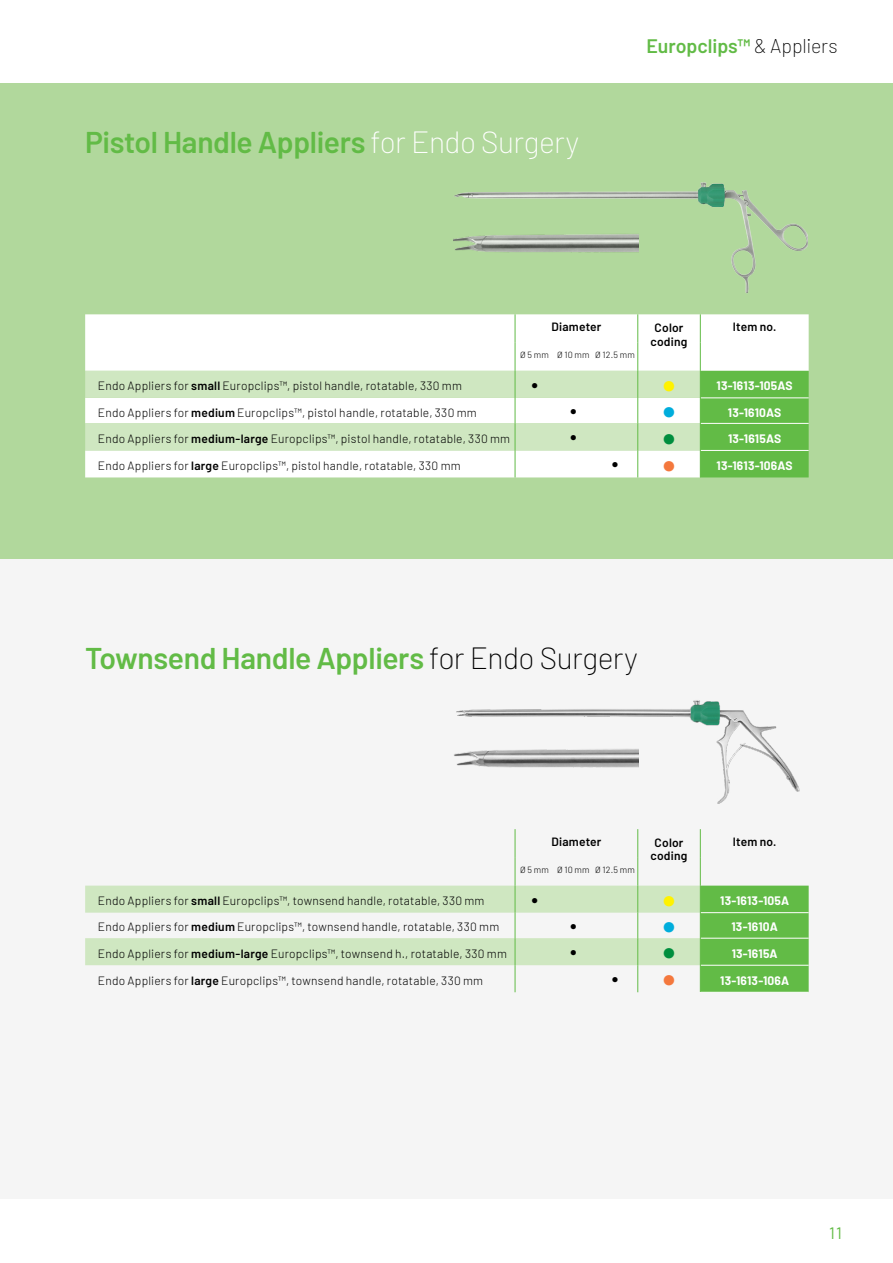
<style>
.page{position:relative;width:893px;height:1263px;background:#fff}
.page>*{position:absolute;margin:0;border:0;box-sizing:border-box;transform-origin:0 0}
.t1{font:600 30px "Barlow";letter-spacing:-.01em;color:#62bb46}
.t2{font:600 19.5px "Barlow";letter-spacing:-.005em;color:#62bb46}
.t3{font:16.5px "Barlow";color:#62bb46}
.t4{font:300 12px "Barlow";letter-spacing:.015em;color:#000}
.t5{font:700 12px "Barlow";letter-spacing:.015em;color:#fff}
.t6{font:600 12px/13.5px "Barlow";letter-spacing:.02em;color:#000;text-align:center}
.t7{font:12px "Arial Narrow";color:#000}
.t8{font:300 9px "Barlow";letter-spacing:.03em;color:#000}
.s1{font-weight:200;color:#fff}
.s2{font-weight:200;color:#000}
.s3{font-weight:600}
.s4{font-family:"Arial Narrow";font-weight:400;font-size:24px;color:#fff200}
.s5{font-family:"Arial Narrow";font-weight:400;font-size:24px;color:#00addc}
.s6{font-family:"Arial Narrow";font-weight:400;font-size:24px;color:#008e3e}
.s7{font-size:24px;color:#f4783d}
</style>
<div class="page">
<div style="left:0;top:0;width:893px;height:1199px;background:#f5f5f5"></div>
<div style="left:0;top:0;width:893px;height:83px;background:#fff"></div>
<hr style="left:0;top:656px;width:893px;height:2px;background:#b0dfdc">
<hr style="left:0;top:862px;width:893px;height:1px;background:#ed1d24">
<hr style="left:0;top:1016px;width:893px;height:1px;background:#b0dfdc">
<div style="left:0;top:83px;width:893px;height:476px;background:#b1d89c"></div>
<div style="left:449px;top:120px;width:363px;height:195px;background:#000;opacity:.08"></div>
<div style="left:85px;top:314px;width:615px;height:163px;background:#fff"></div>
<svg style="left:85px;top:371px;width:615px;height:79px;background:#ddeed4"></svg>
<svg style="left:515px;top:314px;width:1px;height:163px"></svg>
<svg style="left:637px;top:314px;width:1px;height:163px"></svg>
<svg style="left:700px;top:314px;width:109px;height:163px;background:#9bd389"></svg>
<svg style="left:85px;top:886px;width:615px;height:79px;fill:#cfe7c1"></svg>
<hr style="left:700px;top:992px;width:109px;height:1px;background:#fff">
<svg style="left:515px;top:829px;width:1px;height:163px"></svg>
<svg style="left:637px;top:829px;width:1px;height:163px"></svg>
<svg style="left:700px;top:829px;width:109px;height:163px"></svg>
<img style="left:453px;top:212px;width:186px;height:102px">
<img style="left:453px;top:656px;width:355px;height:148px">
<img style="left:453px;top:727px;width:186px;height:77px">
<h1 class="t1" style="left:85px;top:120px;width:496px">Pistol Handle Appliers <span class="s1">for Endo Surgery</span></h1>
<h2 class="t2" style="left:646px;top:32px;width:193px">Europclips™ <span class="s2">&amp; Appliers</span></h2>
<p class="t6" style="left:551px;top:319px;width:52px">Diameter</p>
<p class="t6" style="left:651px;top:320px;width:38px">Color coding</p>
<p class="t6" style="left:733px;top:319px;width:45px">Item no.</p>
<p class="t8" style="left:520px;top:348px;width:116px">Ø 5 mm Ø 10 mm Ø 12.5 mm</p>
<p class="t4" style="left:98px;top:377px;width:366px">Endo Appliers for <span class="s3">small</span> Europclips™, pistol handle, rotatable, 330 mm</p>
<p class="t7" style="left:531px;top:376px;width:9px">●</p>
<p class="t5" style="left:662px;top:377px;width:132px"><span class="s4">●</span> 13-1613-105AS</p>
<p class="t4" style="left:98px;top:404px;width:380px">Endo Appliers for <span class="s3">medium</span> Europclips™, pistol handle, rotatable, 330 mm</p>
<p class="t7" style="left:570px;top:402px;width:9px">●</p>
<p class="t5" style="left:662px;top:403px;width:121px"><span class="s5">●</span> 13-1610AS</p>
<p class="t4" style="left:98px;top:430px;width:414px">Endo Appliers for <span class="s3">medium-large</span> Europclips™, pistol handle, rotatable, 330 mm</p>
<p class="t7" style="left:570px;top:428px;width:9px">●</p>
<p class="t5" style="left:662px;top:430px;width:121px"><span class="s6">●</span> 13-1615AS</p>
<p class="t4" style="left:98px;top:457px;width:364px">Endo Appliers for <span class="s3">large</span> Europclips™, pistol handle, rotatable, 330 mm</p>
<p class="t7" style="left:611px;top:455px;width:66px">● <span class="s7">●</span></p>
<p class="t5" style="left:717px;top:457px;width:78px">13-1613-106AS</p>
<h1 class="t1" style="left:85px;top:637px;width:554px">Townsend Handle Appliers <span class="s2">for Endo Surgery</span></h1>
<p class="t6" style="left:551px;top:834px;width:52px">Diameter</p>
<p class="t6" style="left:651px;top:835px;width:38px">Color coding</p>
<p class="t6" style="left:733px;top:834px;width:45px">Item no.</p>
<p class="t8" style="left:520px;top:863px;width:116px">Ø 5 mm Ø 10 mm Ø 12.5 mm</p>
<p class="t4" style="left:98px;top:892px;width:388px">Endo Appliers for <span class="s3">small</span> Europclips™, townsend handle, rotatable, 330 mm</p>
<p class="t7" style="left:531px;top:890px;width:9px">●</p>
<p class="t5" style="left:662px;top:892px;width:129px"><span class="s4">●</span> 13-1613-105A</p>
<p class="t4" style="left:98px;top:918px;width:403px">Endo Appliers for <span class="s3">medium</span> Europclips™, townsend handle, rotatable, 330 mm</p>
<p class="t7" style="left:570px;top:917px;width:9px">●</p>
<p class="t5" style="left:662px;top:918px;width:118px"><span class="s5">●</span> 13-1610A</p>
<p class="t4" style="left:98px;top:945px;width:411px">Endo Appliers for <span class="s3">medium-large</span> Europclips™, townsend h., rotatable, 330 mm</p>
<p class="t7" style="left:570px;top:943px;width:9px">●</p>
<p class="t5" style="left:662px;top:944px;width:117px"><span class="s6">●</span> 13-1615A</p>
<p class="t4" style="left:98px;top:972px;width:387px">Endo Appliers for <span class="s3">large</span> Europclips™, townsend handle, rotatable, 330 mm</p>
<p class="t7" style="left:611px;top:970px;width:66px">● <span class="s7">●</span></p>
<p class="t5" style="left:720px;top:971px;width:70px">13-1613-106A</p>
<h3 class="t3" style="left:829px;top:1221px;width:14px">11</h3>
</div>
